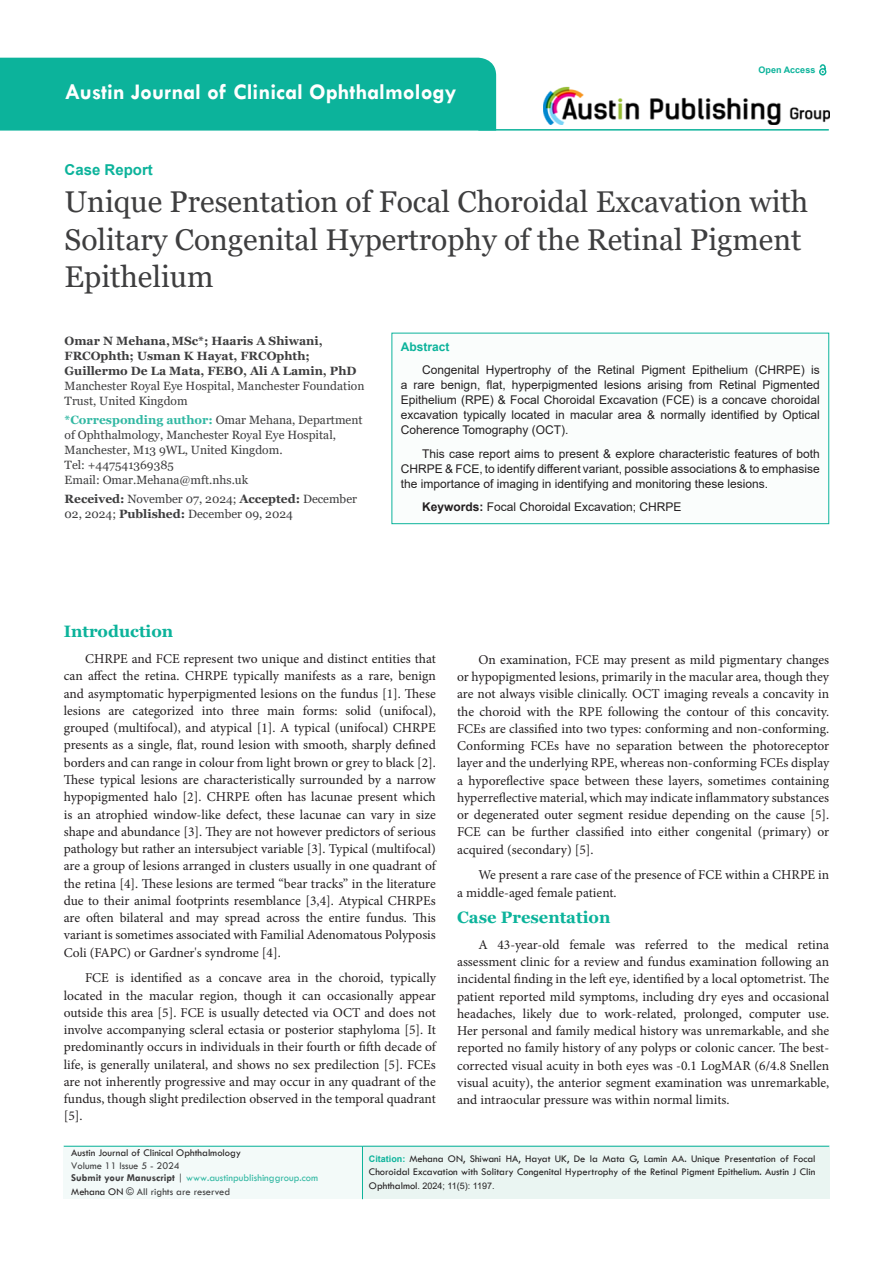
<style>
.page{position:relative;width:893px;height:1263px;background:#fff}
.page>*{position:absolute;margin:0;border:0;box-sizing:border-box;transform-origin:0 0}
.t1{font:30px/37.5px "Georgia";color:#3e3e3f}
.t2{font:700 22.5px "Tw Cen";color:#fff}
.t3{font:700 16.5px "Georgia";color:#0cb39b}
.t4{font:700 15px "Arial";color:#0cb39b}
.t5{font:13.5px/17.2px "Minion Pro";color:#231f20;text-align:justify}
.t6{font:12px/15px "Arial";color:#231f20;text-align:justify}
.t7{font:12px/15px "Georgia";color:#3e3e3f}
.t8{font:700 12px/15px "Georgia";color:#3e3e3f}
.t9{font:700 12px "Arial";color:#0cb39b}
.t10{font:10.5px/13.5px "Tw Cen";color:#231f20}
.t11{font:10.5px "Tw Cen";color:#32b8a3}
.t12{font:10.5px "Tw Cen";color:#3e3e3f}
.t13{font:9px "Arial";color:#231f20}
.t14{font:700 9px "Arial";color:#0cb39b}
.s1{font-weight:700;color:#32b8a3}
.s2{font-weight:700}
.s3{color:#3e3e3f}
.s4{font-weight:700;color:#3e3e3f}
.s5{color:#231f20}
.s6{font-family:"Arial";font-weight:700;font-size:9px;color:#0cb39b}
.s7{font-family:"Tw Cen";font-size:10.5px}
</style>
<div class="page">
<div style="left:64px;top:1146px;width:298px;height:53px;background:#f3faf9"></div>
<div style="left:363px;top:1146px;width:466px;height:53px;background:#eaf5f2"></div>
<hr style="left:64px;top:1146px;width:765px;height:1px;background:#0cb39b">
<hr style="left:362px;top:1146px;width:1px;height:53px;background:#0cb39b">
<div style="left:0;top:58px;width:496px;height:73px;background:#0cb39b"></div>
<hr style="left:478px;top:129px;width:351px;height:2px;background:#0cb39b">
<div style="left:819px;top:68px;width:7px;height:7px;border:2px solid #0cb39b;border-radius:50%"></div>
<svg style="left:819px;top:64px;width:7px;height:9px"></svg>
<div style="left:392px;top:333px;width:437px;height:191px;background:#fafdfc"></div>
<div style="left:391px;top:333px;width:438px;height:191px;border:1px solid #0cb39b"></div>
<img style="left:543px;top:86px;width:287px;height:39px">
<p class="t2" style="left:65px;top:78px;width:393px">Austin Journal of Clinical Ophthalmology</p>
<p class="t14" style="left:759px;top:64px;width:58px">Open Access</p>
<p class="t4" style="left:65px;top:159px;width:90px">Case Report</p>
<p class="t1" style="left:65px;top:184px;width:745px">Unique Presentation of Focal Choroidal Excavation with<br>Solitary Congenital Hypertrophy of the Retinal Pigment<br>Epithelium</p>
<p class="t8" style="left:65px;top:333px;width:293px">Omar N Mehana,MSc*; Haaris A Shiwani,<br>FRCOphth; Usman K Hayat, FRCOphth;<br>Guillermo De La Mata, FEBO, Ali A Lamin, PhD</p>
<p class="t7" style="left:65px;top:378px;width:301px">Manchester Royal Eye Hospital, Manchester Foundation<br>Trust, United Kingdom</p>
<p class="t7" style="left:65px;top:413px;width:300px"><span class="s1">*Corresponding author:</span> Omar Mehana, Department of Ophthalmology, Manchester Royal Eye Hospital,<br>Manchester, M13 9WL, United Kingdom.</p>
<p class="t7" style="left:65px;top:458px;width:111px">Tel: +447541369385</p>
<p class="t7" style="left:65px;top:473px;width:185px">Email: Omar.Mehana@mft.nhs.uk</p>
<p class="t7" style="left:65px;top:492px;width:294px"><span class="s2">Received:</span> November 07, 2024; <span class="s2">Accepted:</span> December<br>02, 2024; <span class="s2">Published:</span> December 09, 2024</p>
<p class="t9" style="left:401px;top:338px;width:50px">Abstract</p>
<p class="t6" style="left:401px;top:362px;width:421px;text-indent:21px">Congenital Hypertrophy of the Retinal Pigment Epithelium (CHRPE) is a rare benign, flat, hyperpigmented lesions arising from Retinal Pigmented Epithelium (RPE) &amp; Focal Choroidal Excavation (FCE) is a concave choroidal excavation typically located in macular area &amp; normally identified by Optical Coherence Tomography (OCT).</p>
<p class="t6" style="left:401px;top:446px;width:421px;text-indent:21px">This case report aims to present &amp; explore characteristic features of both CHRPE &amp; FCE, to identify different variant, possible associations &amp; to emphasise the importance of imaging in identifying and monitoring these lesions.</p>
<p class="t6" style="left:422px;top:499px;width:261px"><span class="s2">Keywords:</span> Focal Choroidal Excavation; CHRPE</p>
<p class="t3" style="left:64px;top:621px;width:111px">Introduction</p>
<p class="t5" style="left:64px;top:650px;width:374px;text-indent:21px">CHRPE and FCE represent two unique and distinct entities that can affect the retina. CHRPE typically manifests as a rare, benign and asymptomatic hyperpigmented lesions on the fundus [1]. These lesions are categorized into three main forms: solid (unifocal), grouped (multifocal), and atypical [1]. A typical (unifocal) CHRPE presents as a single, flat, round lesion with smooth, sharply defined borders and can range in colour from light brown or grey to black [2].<br>These typical lesions are characteristically surrounded by a narrow hypopigmented halo [2]. CHRPE often has lacunae present which is an atrophied window-like defect, these lacunae can vary in size shape and abundance [3]. They are not however predictors of serious pathology but rather an intersubject variable [3]. Typical (multifocal) are a group of lesions arranged in clusters usually in one quadrant of the retina [4]. These lesions are termed “bear tracks” in the literature due to their animal footprints resemblance [3,4]. Atypical CHRPEs are often bilateral and may spread across the entire fundus. This variant is sometimes associated with Familial Adenomatous Polyposis Coli (FAPC) or Gardner's syndrome [4].</p>
<p class="t5" style="left:64px;top:969px;width:374px;text-indent:21px">FCE is identified as a concave area in the choroid, typically located in the macular region, though it can occasionally appear outside this area [5]. FCE is usually detected via OCT and does not involve accompanying scleral ectasia or posterior staphyloma [5]. It predominantly occurs in individuals in their fourth or fifth decade of life, is generally unilateral, and shows no sex predilection [5]. FCEs are not inherently progressive and may occur in any quadrant of the fundus, though slight predilection observed in the temporal quadrant [5].</p>
<p class="t5" style="left:457px;top:651px;width:374px;text-indent:21px">On examination, FCE may present as mild pigmentary changes or hypopigmented lesions, primarily in the macular area, though they are not always visible clinically. OCT imaging reveals a concavity in the choroid with the RPE following the contour of this concavity.<br>FCEs are classified into two types: conforming and non-conforming.<br>Conforming FCEs have no separation between the photoreceptor layer and the underlying RPE, whereas non-conforming FCEs display a hyporeflective space between these layers, sometimes containing hyperreflective material, which may indicate inflammatory substances or degenerated outer segment residue depending on the cause [5].<br>FCE can be further classified into either congenital (primary) or acquired (secondary) [5].</p>
<p class="t5" style="left:457px;top:866px;width:374px;text-indent:21px">We present a rare case of the presence of FCE within a CHRPE in a middle-aged female patient.</p>
<p class="t3" style="left:457px;top:907px;width:155px">Case Presentation</p>
<p class="t5" style="left:457px;top:936px;width:374px;text-indent:21px">A 43-year-old female was referred to the medical retina assessment clinic for a review and fundus examination following an incidental finding in the left eye, identified by a local optometrist. The patient reported mild symptoms, including dry eyes and occasional headaches, likely due to work-related, prolonged, computer use.<br>Her personal and family medical history was unremarkable, and she reported no family history of any polyps or colonic cancer. The best&shy;corrected visual acuity in both eyes was -0.1 LogMAR (6/4.8 Snellen visual acuity), the anterior segment examination was unremarkable, and intraocular pressure was within normal limits.</p>
<p class="t10" style="left:71px;top:1146px;width:171px;line-height:12.8px">Austin Journal of Clinical Ophthalmology<br><span class="s3">Volume 11 Issue 5 - 2024</span></p>
<p class="t11" style="left:71px;top:1172px;width:248px"><span class="s4">Submit your Manuscript</span> <span class="s3">|</span> www.austinpublishinggroup.com</p>
<p class="t12" style="left:71px;top:1185px;width:161px"><span class="s5">Mehana ON</span> © All rights are reserved</p>
<p class="t10" style="left:369px;top:1151px;width:448px"><span class="s6">Citation:</span> Mehana ON, Shiwani HA, Hayat UK, De la Mata G, Lamin AA. Unique Presentation of Focal<br>Choroidal Excavation with Solitary Congenital Hypertrophy of the Retinal Pigment Epithelium. Austin J Clin</p>
<p class="t13" style="left:369px;top:1179px;width:127px"><span class="s7">Ophthalmol</span>. 2024; 11(5): 1197.</p>
</div>
